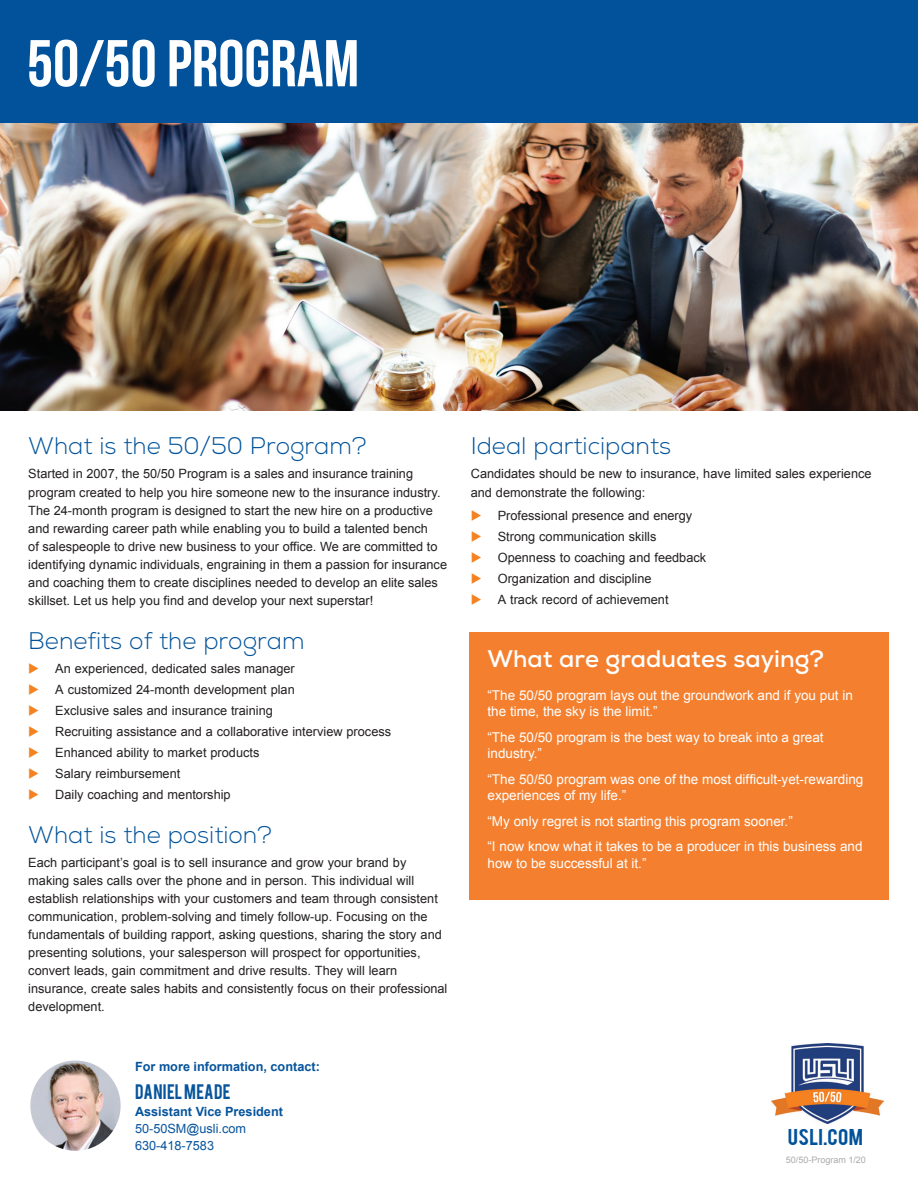
<style>
.page{position:relative;width:918px;height:1188px;background:#fff}
.page>*{position:absolute;margin:0;border:0;box-sizing:border-box;transform-origin:0 0}
.t1{font:66px "Bebas Neue";color:#fff}
.t2{font:300 24px "Nexa";color:#01529a}
.t3{font:700 24px "Nexa";color:#fff}
.t4{font:18px "Bebas";letter-spacing:.02em;color:#01529a;scale:1.1 1}
.t5{font:16.5px "Bebas";letter-spacing:.02em;color:#07549c}
.t6{font:13.5px/16.5px "Arial";color:#fff}
.t7{font:12.75px/18px "Arial";color:#231f20}
.t8{font:700 12.75px "Arial";color:#07549c}
.t9{font:12.75px/17px "Arial";color:#07549c}
.t10{font:9px "Arial";color:#aaabaf}
.s1{color:#f58220}
</style>
<div class="page">
<img style="left:0;top:122px;width:918px;height:288px">
<div style="left:0;top:0;width:918px;height:122px;background:#01529a"></div>
<img style="left:30px;top:1061px;width:91px;height:90px;border-radius:45px">
<img style="left:772px;top:1044px;width:111px;height:79px">
<div style="left:469px;top:632px;width:420px;height:267px;background:#f4802f"></div>
<h1 class="t1" style="left:27px;top:27px;width:334px">50/50 PROGRAM</h1>
<h2 class="t2" style="left:28px;top:432px;width:340px">What is the 50/50 Program?</h2>
<p class="t7" style="left:28px;top:465px;width:420px">Started in 2007, the 50/50 Program is a sales and insurance training program created to help you hire someone new to the insurance industry.<br>The 24-month program is designed to start the new hire on a productive and rewarding career path while enabling you to build a talented bench<br>of salespeople to drive new business to your office. We are committed to identifying dynamic individuals, engraining in them a passion for insurance and coaching them to create disciplines needed to develop an elite sales skillset. Let us help you find and develop your next superstar!</p>
<h2 class="t2" style="left:28px;top:627px;width:278px">Benefits of the program</h2>
<p class="t7" style="left:28px;top:660px;width:268px"><span class="s1">◆</span> An experienced, dedicated sales manager</p>
<p class="t7" style="left:28px;top:681px;width:268px"><span class="s1">◆</span> A customized 24-month development plan</p>
<p class="t7" style="left:28px;top:702px;width:246px"><span class="s1">◆</span> Exclusive sales and insurance training</p>
<p class="t7" style="left:28px;top:723px;width:364px"><span class="s1">◆</span> Recruiting assistance and a collaborative interview process</p>
<p class="t7" style="left:28px;top:744px;width:233px"><span class="s1">◆</span> Enhanced ability to market products</p>
<p class="t7" style="left:28px;top:765px;width:154px"><span class="s1">◆</span> Salary reimbursement</p>
<p class="t7" style="left:28px;top:786px;width:204px"><span class="s1">◆</span> Daily coaching and mentorship</p>
<h2 class="t2" style="left:28px;top:821px;width:245px">What is the position?</h2>
<p class="t7" style="left:28px;top:854px;width:421px">Each participant’s goal is to sell insurance and grow your brand by making sales calls over the phone and in person. This individual will establish relationships with your customers and team through consistent communication, problem-solving and timely follow-up. Focusing on the fundamentals of building rapport, asking questions, sharing the story and presenting solutions, your salesperson will prospect for opportunities, convert leads, gain commitment and drive results. They will learn insurance, create sales habits and consistently focus on their professional development.</p>
<p class="t8" style="left:135px;top:1058px;width:186px">For more information, contact:</p>
<p class="t5" style="left:135px;top:1080px;width:97px">DANIEL MEADE</p>
<p class="t8" style="left:135px;top:1103px;width:150px">Assistant Vice President</p>
<p class="t9" style="left:135px;top:1121px;width:113px">50-50SM@usli.com<br>630-418-7583</p>
<h2 class="t2" style="left:471px;top:432px;width:202px">Ideal participants</h2>
<p class="t7" style="left:471px;top:465px;width:402px">Candidates should be new to insurance, have limited sales experience and demonstrate the following:</p>
<p class="t7" style="left:471px;top:507px;width:223px"><span class="s1">◆</span> Professional presence and energy</p>
<p class="t7" style="left:471px;top:528px;width:187px"><span class="s1">◆</span> Strong communication skills</p>
<p class="t7" style="left:471px;top:549px;width:237px"><span class="s1">◆</span> Openness to coaching and feedback</p>
<p class="t7" style="left:471px;top:570px;width:182px"><span class="s1">◆</span> Organization and discipline</p>
<p class="t7" style="left:471px;top:591px;width:199px"><span class="s1">◆</span> A track record of achievement</p>
<h2 class="t3" style="left:488px;top:643px;width:338px">What are graduates saying?</h2>
<p class="t6" style="left:488px;top:687px;width:367px">“The 50/50 program lays out the groundwork and if you put in the time, the sky is the limit.”</p>
<p class="t6" style="left:488px;top:729px;width:338px">“The 50/50 program is the best way to break into a great industry.”</p>
<p class="t6" style="left:488px;top:771px;width:377px">“The 50/50 program was one of the most difficult-yet-rewarding experiences of my life.”</p>
<p class="t6" style="left:488px;top:808px;width:377px;line-height:25.5px">“My only regret is not starting this program sooner.”<br>“I now know what it takes to be a producer in this business and</p>
<p class="t6" style="left:488px;top:855px;width:161px">how to be successful at it.”</p>
<h3 class="t4" style="left:788px;top:1124px;width:70px">USLI.COM</h3>
<p class="t10" style="left:786px;top:1154px;width:82px">50/50-Program 1/20</p>
</div>
